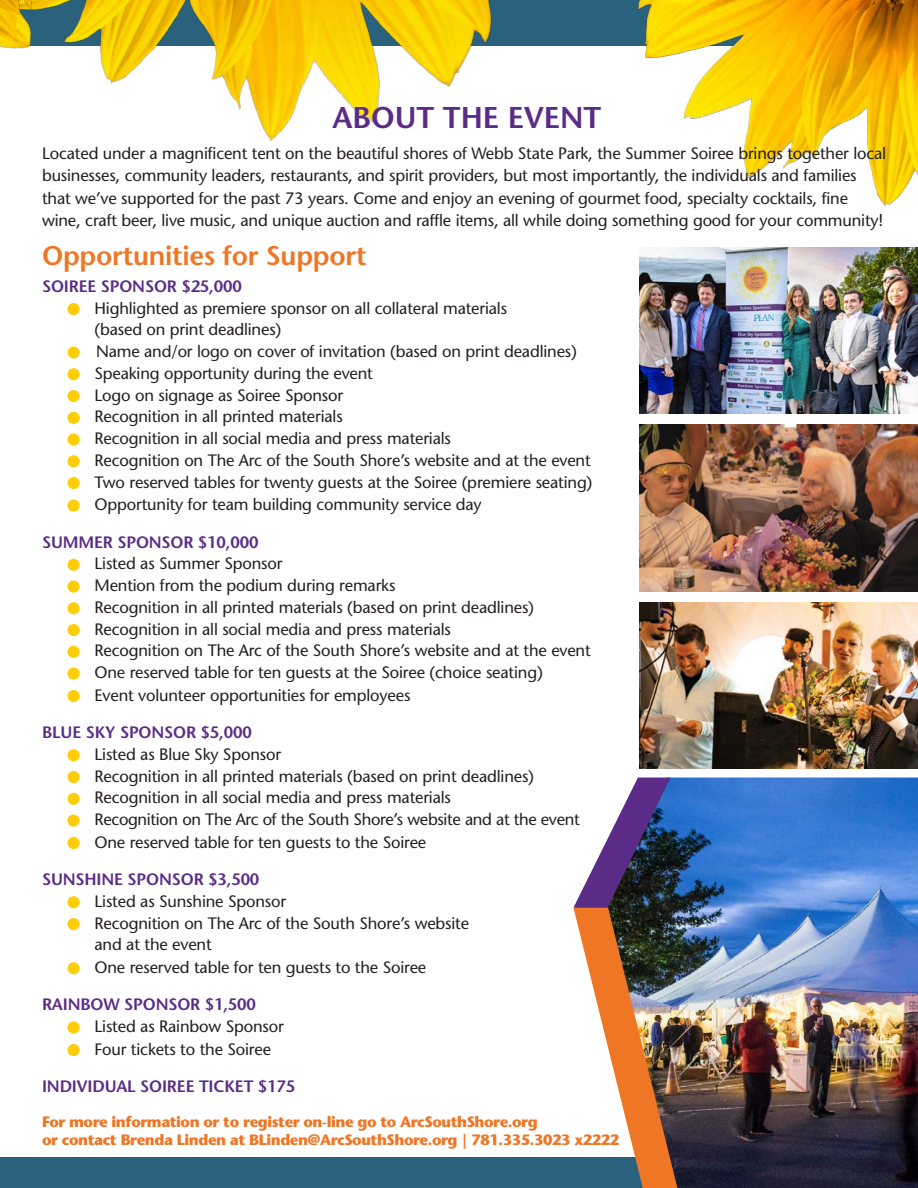
<style>
.page{position:relative;width:918px;height:1188px;background:#fff}
.page>*{position:absolute;margin:0;border:0;box-sizing:border-box;transform-origin:0 0}
.t1{font:600 30px "Stone Sans";color:#5b2c87}
.t2{font:600 27px "Stone Sans";letter-spacing:-.01em;color:#ee7625}
.t3{font:16.5px/22.5px "Stone Sans";letter-spacing:-.01em;color:#231f20}
.t4{font:600 16.5px "Stone Sans";letter-spacing:-.01em;color:#5b2c87}
.t5{font:700 15px "Stone Sans";letter-spacing:-.03em;color:#ee7625}
</style>
<div class="page">
<img style="left:640px;top:0;width:278px;height:206px">
<img style="left:201px;top:0;width:439px;height:141px">
<div style="left:0;top:1158px;width:918px;height:30px;background:#2a627e"></div>
<img style="left:677px;top:778px;width:241px;height:410px">
<img style="left:573px;top:778px;width:104px;height:410px">
<div style="left:68px;top:303px;width:12px;height:12px;background:#fecd08;border-radius:50%"></div>
<div style="left:68px;top:346px;width:12px;height:13px;background:#fecd08;border-radius:50%"></div>
<div style="left:68px;top:368px;width:12px;height:12px;background:#fecd08;border-radius:50%"></div>
<div style="left:68px;top:390px;width:12px;height:12px;background:#fecd08;border-radius:50%"></div>
<div style="left:68px;top:412px;width:12px;height:12px;background:#fecd08;border-radius:50%"></div>
<div style="left:68px;top:433px;width:12px;height:13px;background:#fecd08;border-radius:50%"></div>
<div style="left:68px;top:455px;width:12px;height:12px;background:#fecd08;border-radius:50%"></div>
<div style="left:68px;top:477px;width:12px;height:12px;background:#fecd08;border-radius:50%"></div>
<div style="left:68px;top:499px;width:12px;height:13px;background:#fecd08;border-radius:50%"></div>
<div style="left:68px;top:559px;width:12px;height:12px;background:#fecd08;border-radius:50%"></div>
<div style="left:68px;top:580px;width:12px;height:13px;background:#fecd08;border-radius:50%"></div>
<div style="left:68px;top:602px;width:12px;height:12px;background:#fecd08;border-radius:50%"></div>
<div style="left:68px;top:624px;width:12px;height:12px;background:#fecd08;border-radius:50%"></div>
<div style="left:68px;top:646px;width:12px;height:12px;background:#fecd08;border-radius:50%"></div>
<div style="left:68px;top:667px;width:12px;height:13px;background:#fecd08;border-radius:50%"></div>
<div style="left:68px;top:690px;width:12px;height:12px;background:#fecd08;border-radius:50%"></div>
<div style="left:68px;top:749px;width:12px;height:12px;background:#fecd08;border-radius:50%"></div>
<div style="left:68px;top:771px;width:12px;height:12px;background:#fecd08;border-radius:50%"></div>
<div style="left:68px;top:793px;width:12px;height:12px;background:#fecd08;border-radius:50%"></div>
<div style="left:68px;top:814px;width:12px;height:13px;background:#fecd08;border-radius:50%"></div>
<div style="left:68px;top:837px;width:12px;height:12px;background:#fecd08;border-radius:50%"></div>
<div style="left:68px;top:896px;width:12px;height:12px;background:#fecd08;border-radius:50%"></div>
<div style="left:68px;top:918px;width:12px;height:12px;background:#fecd08;border-radius:50%"></div>
<div style="left:68px;top:962px;width:12px;height:12px;background:#fecd08;border-radius:50%"></div>
<div style="left:68px;top:1021px;width:12px;height:13px;background:#fecd08;border-radius:50%"></div>
<div style="left:68px;top:1044px;width:12px;height:12px;background:#fecd08;border-radius:50%"></div>
<img style="left:639px;top:248px;width:279px;height:166px">
<img style="left:639px;top:425px;width:279px;height:166px">
<img style="left:639px;top:602px;width:279px;height:166px">
<img style="left:0;top:0;width:201px;height:84px">
<p class="t1" style="left:332px;top:99px;width:270px">ABOUT THE EVENT</p>
<p class="t3" style="left:42px;top:142px;width:846px">Located under a magnificent tent on the beautiful shores of Webb State Park, the Summer Soiree brings together local businesses, community leaders, restaurants, and spirit providers, but most importantly, the individuals and families that we’ve supported for the past 73 years. Come and enjoy an evening of gourmet food, specialty cocktails, fine wine, craft beer, live music, and unique auction and raffle items, all while doing something good for your community!</p>
<p class="t2" style="left:42px;top:239px;width:326px">Opportunities for Support</p>
<p class="t4" style="left:42px;top:276px;width:201px">SOIREE SPONSOR $25,000</p>
<p class="t3" style="left:95px;top:297px;width:414px;line-height:21.8px">Highlighted as premiere sponsor on all collateral materials (based on print deadlines)</p>
<p class="t3" style="left:96px;top:340px;width:482px">Name and/or logo on cover of invitation (based on print deadlines)</p>
<p class="t3" style="left:95px;top:362px;width:280px">Speaking opportunity during the event</p>
<p class="t3" style="left:95px;top:384px;width:250px">Logo on signage as Soiree Sponsor</p>
<p class="t3" style="left:95px;top:405px;width:250px">Recognition in all printed materials</p>
<p class="t3" style="left:95px;top:427px;width:358px">Recognition in all social media and press materials</p>
<p class="t3" style="left:95px;top:449px;width:498px">Recognition on The Arc of the South Shore’s website and at the event</p>
<p class="t3" style="left:95px;top:471px;width:499px">Two reserved tables for twenty guests at the Soiree (premiere seating)</p>
<p class="t3" style="left:95px;top:493px;width:389px">Opportunity for team building community service day</p>
<p class="t4" style="left:42px;top:532px;width:218px">SUMMER SPONSOR $10,000</p>
<p class="t3" style="left:95px;top:552px;width:190px">Listed as Summer Sponsor</p>
<p class="t3" style="left:95px;top:574px;width:302px">Mention from the podium during remarks</p>
<p class="t3" style="left:95px;top:596px;width:441px">Recognition in all printed materials (based on print deadlines)</p>
<p class="t3" style="left:95px;top:618px;width:358px">Recognition in all social media and press materials</p>
<p class="t3" style="left:95px;top:639px;width:498px">Recognition on The Arc of the South Shore’s website and at the event</p>
<p class="t3" style="left:95px;top:661px;width:450px">One reserved table for ten guests at the Soiree (choice seating)</p>
<p class="t3" style="left:95px;top:684px;width:317px">Event volunteer opportunities for employees</p>
<p class="t4" style="left:42px;top:722px;width:211px">BLUE SKY SPONSOR $5,000</p>
<p class="t3" style="left:95px;top:743px;width:188px">Listed as Blue Sky Sponsor</p>
<p class="t3" style="left:95px;top:765px;width:441px">Recognition in all printed materials (based on print deadlines)</p>
<p class="t3" style="left:95px;top:786px;width:358px">Recognition in all social media and press materials</p>
<p class="t3" style="left:95px;top:808px;width:487px">Recognition on The Arc of the South Shore’s website and at the event</p>
<p class="t3" style="left:95px;top:831px;width:333px">One reserved table for ten guests to the Soiree</p>
<p class="t4" style="left:42px;top:869px;width:219px">SUNSHINE SPONSOR $3,500</p>
<p class="t3" style="left:95px;top:890px;width:193px">Listed as Sunshine Sponsor</p>
<p class="t3" style="left:95px;top:912px;width:376px;line-height:21.8px">Recognition on The Arc of the South Shore’s website and at the event</p>
<p class="t3" style="left:95px;top:956px;width:333px">One reserved table for ten guests to the Soiree</p>
<p class="t4" style="left:42px;top:995px;width:216px">RAINBOW SPONSOR $1,500</p>
<p class="t3" style="left:95px;top:1015px;width:191px">Listed as Rainbow Sponsor</p>
<p class="t3" style="left:95px;top:1038px;width:178px">Four tickets to the Soiree</p>
<p class="t4" style="left:42px;top:1076px;width:255px">INDIVIDUAL SOIREE TICKET $175</p>
<p class="t5" style="left:42px;top:1113px;width:497px">For more information or to register on-line go to ArcSouthShore.org</p>
<p class="t5" style="left:42px;top:1131px;width:579px">or contact Brenda Linden at BLinden@ArcSouthShore.org | 781.335.3023 x2222</p>
</div>
